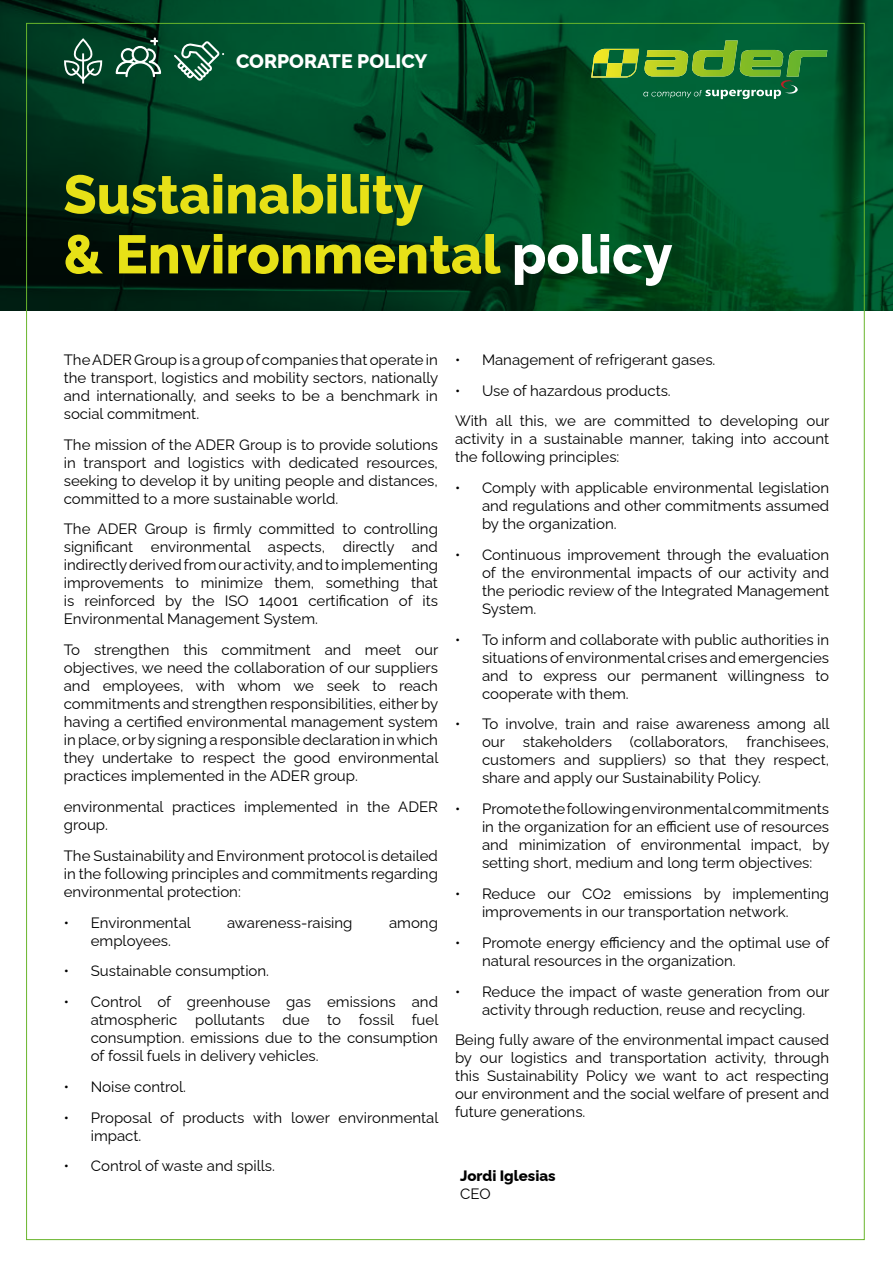
<style>
.page{position:relative;width:893px;height:1263px;background:#fff}
.page>*{position:absolute;margin:0;border:0;box-sizing:border-box;transform-origin:0 0}
.t1{font:800 54px/60px "Raleway";color:#e7e117}
.t2{font:800 19.5px "Raleway";color:#fff}
.t3{font:15px/18px "Raleway";color:#000;text-align:justify}
.t4{font:800 15px "Raleway";color:#000}
.s1{color:#fff}
</style>
<div class="page">
<img style="left:0;top:0;width:893px;height:310px">
<svg style="left:591px;top:40px;width:236px;height:59px;background:#378338"></svg>
<svg style="left:64px;top:38px;width:38px;height:46px;background:#366753"></svg>
<svg style="left:116px;top:37px;width:45px;height:40px"></svg>
<svg style="left:174px;top:41px;width:50px;height:40px"></svg>
<h2 class="t2" style="left:236px;top:45px;width:193px">CORPORATE POLICY</h2>
<h1 class="t1" style="left:63px;top:158px;width:611px">Sustainability<br>&amp; Environmental <span class="s1">policy</span></h1>
<p class="t3" style="left:64px;top:349px;width:376px">The ADER Group is a group of companies that operate in the transport, logistics and mobility sectors, nationally and internationally, and seeks to be a benchmark in social commitment.</p>
<p class="t3" style="left:64px;top:434px;width:376px">The mission of the ADER Group is to provide solutions in transport and logistics with dedicated resources, seeking to develop it by uniting people and distances, committed to a more sustainable world.</p>
<p class="t3" style="left:64px;top:518px;width:376px">The ADER Group is firmly committed to controlling significant environmental aspects, directly and indirectly derived from our activity, and to implementing improvements to minimize them, something that is reinforced by the ISO 14001 certification of its Environmental Management System.</p>
<p class="t3" style="left:64px;top:639px;width:376px">To strengthen this commitment and meet our objectives, we need the collaboration of our suppliers and employees, with whom we seek to reach commitments and strengthen responsibilities, either by having a certified environmental management system in place, or by signing a responsible declaration in which they undertake to respect the good environmental practices implemented in the ADER group.</p>
<p class="t3" style="left:64px;top:796px;width:376px">environmental practices implemented in the ADER group.</p>
<p class="t3" style="left:64px;top:845px;width:376px">The Sustainability and Environment protocol is detailed in the following principles and commitments regarding environmental protection:</p>
<p class="t3" style="left:64px;top:911px;width:129px">• Environmental</p>
<p class="t3" style="left:227px;top:911px;width:127px">awareness-raising</p>
<p class="t3" style="left:389px;top:911px;width:50px">among</p>
<p class="t3" style="left:91px;top:929px;width:82px">employees.</p>
<p class="t3" style="left:64px;top:960px;width:207px">• Sustainable consumption.</p>
<p class="t3" style="left:91px;top:991px;width:349px;text-indent:-27px">• Control of greenhouse gas emissions and atmospheric pollutants due to fossil fuel consumption. emissions due to the consumption of fossil fuels in delivery vehicles.</p>
<p class="t3" style="left:64px;top:1076px;width:124px">• Noise control.</p>
<p class="t3" style="left:91px;top:1106px;width:349px;text-indent:-27px">• Proposal of products with lower environmental impact.</p>
<p class="t3" style="left:64px;top:1155px;width:213px">• Control of waste and spills.</p>
<p class="t3" style="left:455px;top:349px;width:262px">• Management of refrigerant gases.</p>
<p class="t3" style="left:455px;top:373px;width:376px;line-height:30.8px">• Use of hazardous products.<br>With all this, we are committed to developing our</p>
<p class="t3" style="left:455px;top:428px;width:376px">activity in a sustainable manner, taking into account the following principles:</p>
<p class="t3" style="left:482px;top:477px;width:349px;text-indent:-27px">• Comply with applicable environmental legislation and regulations and other commitments assumed by the organization.</p>
<p class="t3" style="left:482px;top:544px;width:349px;text-indent:-27px">• Continuous improvement through the evaluation of the environmental impacts of our activity and the periodic review of the Integrated Management System.</p>
<p class="t3" style="left:482px;top:629px;width:349px;text-indent:-27px">• To inform and collaborate with public authorities in situations of environmental crises and emergencies and to express our permanent willingness to cooperate with them.</p>
<p class="t3" style="left:482px;top:713px;width:349px;text-indent:-27px">• To involve, train and raise awareness among all our stakeholders (collaborators, franchisees, customers and suppliers) so that they respect, share and apply our Sustainability Policy.</p>
<p class="t3" style="left:482px;top:798px;width:349px;text-indent:-27px">• Promote the following environmental commitments in the organization for an efficient use of resources and minimization of environmental impact, by setting short, medium and long term objectives:</p>
<p class="t3" style="left:482px;top:883px;width:349px;text-indent:-27px">• Reduce our CO2 emissions by implementing improvements in our transportation network.</p>
<p class="t3" style="left:482px;top:932px;width:349px;text-indent:-27px">• Promote energy efficiency and the optimal use of natural resources in the organization.</p>
<p class="t3" style="left:455px;top:980px;width:376px;text-align:center">• Reduce the impact of waste generation from our activity through reduction, reuse and recycling.</p>
<p class="t3" style="left:455px;top:1029px;width:376px">Being fully aware of the environmental impact caused by our logistics and transportation activity, through this Sustainability Policy we want to act respecting our environment and the social welfare of present and future generations.</p>
<p class="t4" style="left:460px;top:1164px;width:97px">Jordi Iglesias</p>
<p class="t3" style="left:460px;top:1183px;width:32px">CEO</p>
</div>
